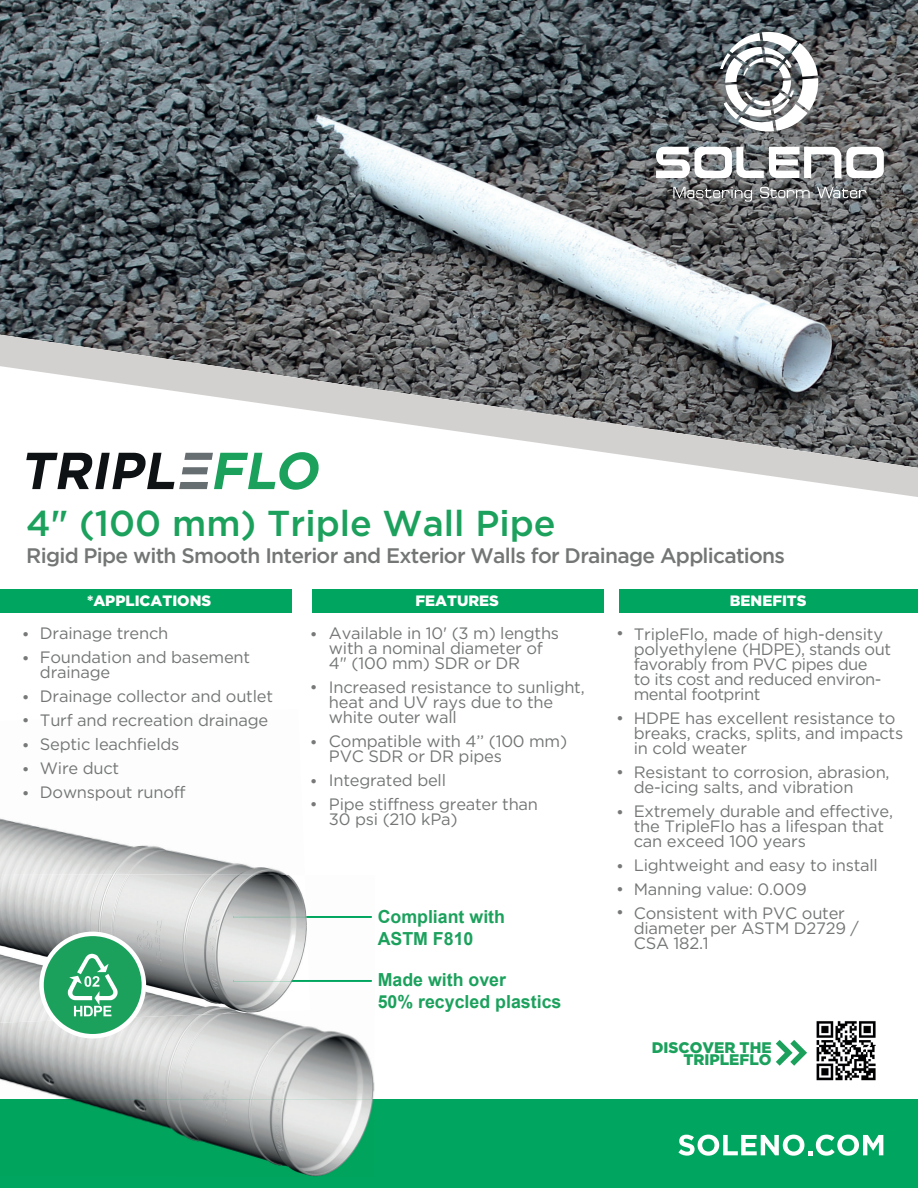
<style>
.page{position:relative;width:918px;height:1188px;background:#fff}
.page>*{position:absolute;margin:0;border:0;box-sizing:border-box;transform-origin:0 0}
.t1{font:500 36px "Gotham HTF";color:#1ca15d}
.t2{font:500 21px "Gotham HTF";letter-spacing:-.035em;color:#747676}
.t3{font:700 18px/21.6px "Arial";color:#1ca15d}
.t4{font:16.5px/15px "Gotham HTF";letter-spacing:-.015em;color:#747676}
.t5{font:16.5px/23.9px "Gotham HTF";color:#777978}
.t6{font:900 15.3px/12.6px "Gotham HTF";color:#1ca15d;text-align:right}
.t7{font:900 15px "Gotham HTF";color:#fff}
</style>
<div class="page">
<div style="left:0;top:589px;width:292px;height:23px;background:#00a65f"></div>
<div style="left:312px;top:589px;width:292px;height:23px;background:#00a65f"></div>
<div style="left:619px;top:589px;width:299px;height:23px;background:#00a65f"></div>
<div style="left:0;top:1099px;width:918px;height:89px;background:#00a65f"></div>
<svg style="left:678px;top:1135px;width:205px;height:21px"></svg>
<img style="left:0;top:818px;width:286px;height:56px">
<img style="left:268px;top:1023px;width:107px;height:76px">
<img style="left:0;top:1023px;width:268px;height:76px">
<img style="left:68px;top:1099px;width:306px;height:78px">
<img style="left:310px;top:980px;width:62px;height:2px">
<img style="left:310px;top:916px;width:62px;height:2px">
<img style="left:0;top:874px;width:310px;height:149px">
<img style="left:0;top:0;width:918px;height:332px">
<div style="left:42px;top:934px;width:102px;height:102px;background:#1ca15d;border-radius:50%"></div>
<div style="left:39px;top:932px;width:107px;height:106px;border:4px solid #fff;border-radius:50%"></div>
<svg style="left:68px;top:954px;width:50px;height:62px"></svg>
<svg style="left:776px;top:1040px;width:31px;height:26px"></svg>
<svg style="left:720px;top:31px;width:99px;height:102px"></svg>
<svg style="left:656px;top:146px;width:228px;height:32px"></svg>
<svg style="left:656px;top:187px;width:226px;height:16px;background:#78797a"></svg>
<svg style="left:0;top:332px;width:918px;height:3px;background:#6e7274"></svg>
<svg style="left:0;top:335px;width:918px;height:162px"></svg>
<img style="left:816px;top:1021px;width:60px;height:60px">
<svg style="left:852px;top:1046px;width:24px;height:12px"></svg>
<h1 class="t1" style="left:26px;top:503px;width:531px">4" (100 mm) Triple Wall Pipe</h1>
<p class="t2" style="left:26px;top:544px;width:760px">Rigid Pipe with Smooth Interior and Exterior Walls for Drainage Applications</p>
<p class="t5" style="left:22px;top:621px;width:9px">• •</p>
<p class="t5" style="left:22px;top:686px;width:9px;line-height:23px">• •</p>
<p class="t5" style="left:22px;top:733px;width:9px;text-align:justify">• • •</p>
<p class="t7" style="left:87px;top:592px;width:126px">*APPLICATIONS</p>
<p class="t7" style="left:416px;top:592px;width:85px">FEATURES</p>
<p class="t7" style="left:730px;top:592px;width:78px">BENEFITS</p>
<p class="t4" style="left:40px;top:621px;width:212px;line-height:24px">Drainage trench<br>Foundation and basement</p>
<p class="t4" style="left:40px;top:660px;width:235px;line-height:24px">drainage<br>Drainage collector and outlet<br>Turf and recreation drainage<br>Septic leachfields<br>Wire duct<br>Downspout runoff</p>
<p class="t5" style="left:310px;top:622px;width:9px">•</p>
<p class="t5" style="left:310px;top:675px;width:9px">•</p>
<p class="t5" style="left:310px;top:730px;width:9px">•</p>
<p class="t5" style="left:310px;top:770px;width:9px;line-height:22.8px">• •</p>
<p class="t4" style="left:329px;top:626px;width:232px">Available in 10' (3 m) lengths with a nominal diameter of<br>4" (100 mm) SDR or DR</p>
<p class="t4" style="left:329px;top:680px;width:257px">Increased resistance to sunlight, heat and UV rays due to the white outer wall</p>
<p class="t4" style="left:329px;top:734px;width:240px">Compatible with 4’’ (100 mm)<br>PVC SDR or DR pipes</p>
<p class="t4" style="left:329px;top:768px;width:211px;line-height:24px">Integrated bell<br>Pipe stiffness greater than</p>
<p class="t4" style="left:329px;top:812px;width:130px">30 psi (210 kPa)</p>
<p class="t3" style="left:378px;top:906px;width:129px">Compliant with<br>ASTM F810</p>
<p class="t3" style="left:378px;top:969px;width:185px">Made with over<br>50% recycled plastics</p>
<p class="t5" style="left:616px;top:621px;width:9px">•</p>
<p class="t5" style="left:616px;top:706px;width:9px">•</p>
<p class="t5" style="left:616px;top:760px;width:9px">•</p>
<p class="t5" style="left:616px;top:799px;width:9px">•</p>
<p class="t5" style="left:616px;top:854px;width:9px;line-height:23.2px;text-align:justify">• • •</p>
<p class="t4" style="left:634px;top:626px;width:259px">TripleFlo, made of high-density polyethylene (HDPE), stands out favorably from PVC pipes due<br>to its cost and reduced environ&shy;mental footprint</p>
<p class="t4" style="left:634px;top:710px;width:271px">HDPE has excellent resistance to breaks, cracks, splits, and impacts in cold weater</p>
<p class="t4" style="left:634px;top:764px;width:257px">Resistant to corrosion, abrasion, de-icing salts, and vibration</p>
<p class="t4" style="left:634px;top:803px;width:261px">Extremely durable and effective, the TripleFlo has a lifespan that can exceed 100 years</p>
<p class="t4" style="left:634px;top:852px;width:246px;line-height:24px">Lightweight and easy to install<br>Manning value: 0.009<br>Consistent with PVC outer</p>
<p class="t4" style="left:634px;top:920px;width:227px">diameter per ASTM D2729 /<br>CSA 182.1</p>
<p class="t6" style="left:652px;top:1040px;width:121px">DISCOVER THE<br>TRIPLEFLO</p>
</div>
